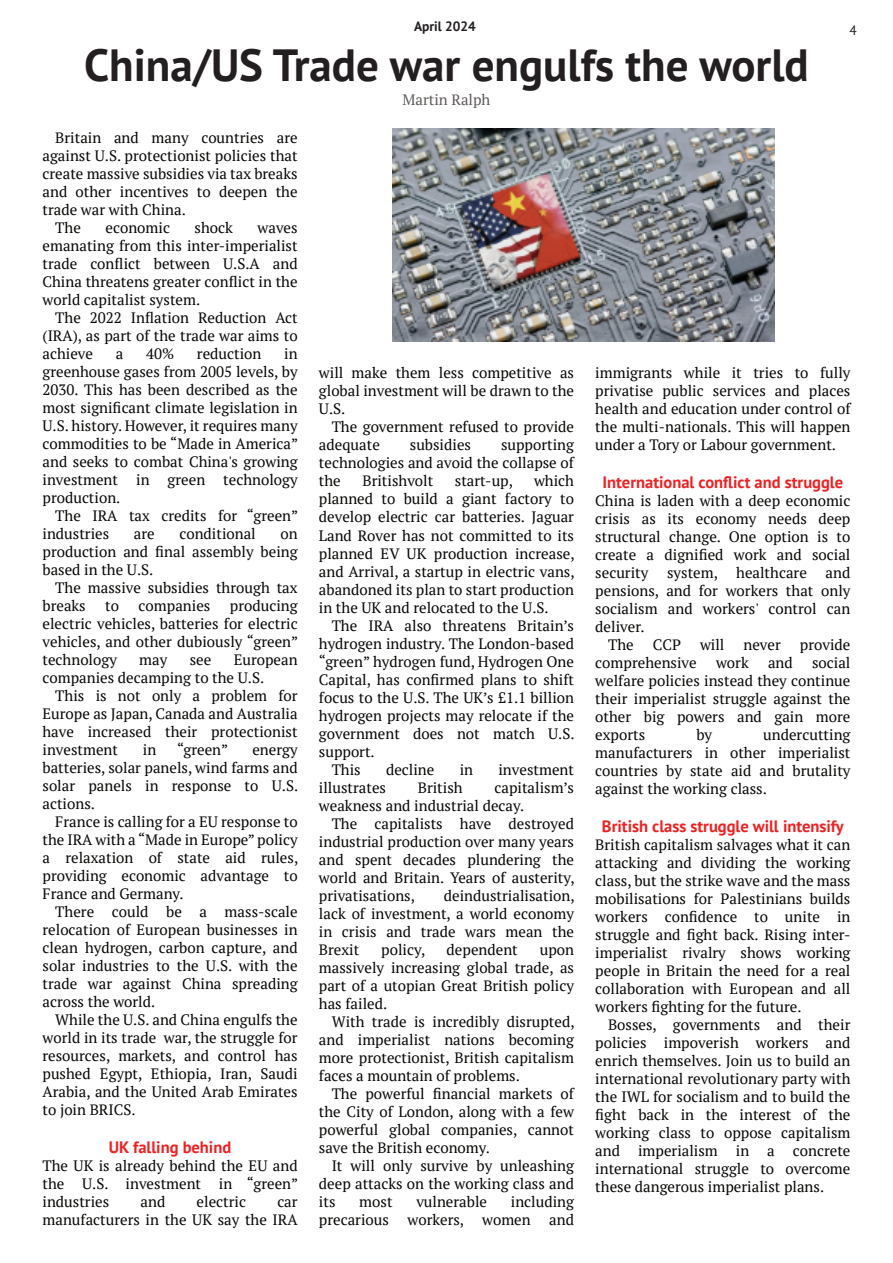
<style>
.page{position:relative;width:893px;height:1263px;background:#fff}
.page>*{position:absolute;margin:0;border:0;box-sizing:border-box;transform-origin:0 0}
.t1{font:700 45px "PT Sans";color:#231f20}
.t2{font:700 16.5px "PT Sans";color:#ee2123}
.t3{font:15px/18px "PT Serif";color:#080705;text-align:justify}
.t4{font:15px "PT Serif";color:#5f5c5a}
.t5{font:700 13.5px "PT Sans";color:#231f20}
.t6{font:13.5px "PT Sans";color:#231f20}
</style>
<div class="page">
<img style="left:393px;top:128px;width:381px;height:213px">
<p class="t5" style="left:414px;top:21px;width:63px">April 2024</p>
<p class="t6" style="left:849px;top:24px;width:9px">4</p>
<h1 class="t1" style="left:84px;top:48px;width:726px">China/US Trade war engulfs the world</h1>
<p class="t4" style="left:402px;top:94px;width:89px">Martin Ralph</p>
<p class="t3" style="left:55px;top:130px;width:244px">Britain and many countries are</p>
<p class="t3" style="left:43px;top:148px;width:257px">against U.S. protectionist policies that</p>
<p class="t3" style="left:43px;top:166px;width:257px">create massive subsidies via tax breaks</p>
<p class="t3" style="left:43px;top:184px;width:257px">and other incentives to deepen the</p>
<p class="t3" style="left:43px;top:202px;width:145px">trade war with China.</p>
<p class="t3" style="left:55px;top:220px;width:27px">The</p>
<p class="t3" style="left:106px;top:220px;width:66px">economic</p>
<p class="t3" style="left:195px;top:220px;width:40px">shock</p>
<p class="t3" style="left:43px;top:220px;width:257px;text-indent:215px">waves emanating from this inter-imperialist trade conflict between U.S.A and China threatens greater conflict in the world capitalist system.</p>
<p class="t3" style="left:43px;top:310px;width:257px;text-indent:13px">The 2022 Inflation Reduction Act (IRA), as part of the trade war aims to achieve</p>
<p class="t3" style="left:116px;top:346px;width:9px">a</p>
<p class="t3" style="left:146px;top:346px;width:30px">40%</p>
<p class="t3" style="left:197px;top:346px;width:66px">reduction</p>
<p class="t3" style="left:43px;top:346px;width:257px;text-indent:242px">in greenhouse gases from 2005 levels, by 2030. This has been described as the most significant climate legislation in U.S. history. However, it requires many commodities to be “Made in America” and seeks to combat China's growing investment in green technology production.</p>
<p class="t3" style="left:43px;top:508px;width:257px;text-indent:13px">The IRA tax credits for “green” industries</p>
<p class="t3" style="left:134px;top:526px;width:22px">are</p>
<p class="t3" style="left:179px;top:526px;width:78px">conditional</p>
<p class="t3" style="left:43px;top:526px;width:257px;text-indent:238px">on production and final assembly being based in the U.S.</p>
<p class="t3" style="left:43px;top:580px;width:257px;text-indent:13px">The massive subsidies through tax breaks</p>
<p class="t3" style="left:43px;top:598px;width:257px;text-indent:187px">producing electric vehicles, batteries for electric vehicles, and other dubiously “green” technology</p>
<p class="t3" style="left:105px;top:598px;width:15px">to</p>
<p class="t3" style="left:139px;top:598px;width:73px">companies</p>
<p class="t3" style="left:43px;top:652px;width:257px;text-indent:191px">European companies decamping to the U.S.</p>
<p class="t3" style="left:43px;top:688px;width:257px;text-indent:13px">This is not only a problem for Europe as Japan, Canada and Australia have increased their protectionist investment</p>
<p class="t3" style="left:139px;top:652px;width:30px">may</p>
<p class="t3" style="left:190px;top:652px;width:23px">see</p>
<p class="t3" style="left:143px;top:742px;width:15px">in</p>
<p class="t3" style="left:177px;top:742px;width:53px">“green”</p>
<p class="t3" style="left:43px;top:742px;width:257px;text-indent:210px">energy batteries, solar panels, wind farms and solar panels in response to U.S. actions.</p>
<p class="t3" style="left:43px;top:814px;width:257px;text-indent:13px">France is calling for a EU response to the IRA with a “Made in Europe” policy a relaxation of state aid rules, providing economic advantage to France and Germany.</p>
<p class="t3" style="left:43px;top:904px;width:257px;text-indent:13px">There could be a mass-scale relocation of European businesses in clean hydrogen, carbon capture, and solar industries to the U.S. with the trade war against China spreading across the world.</p>
<p class="t3" style="left:43px;top:1012px;width:257px;text-indent:13px">While the U.S. and China engulfs the world in its trade war, the struggle for resources, markets, and control has pushed Egypt, Ethiopia, Iran, Saudi Arabia, and the United Arab Emirates to join BRICS.</p>
<p class="t2" style="left:109px;top:1141px;width:124px">UK falling behind</p>
<p class="t3" style="left:43px;top:1158px;width:257px">The UK is already behind the EU and the U.S. investment in “green” industries</p>
<p class="t3" style="left:141px;top:1194px;width:26px">and</p>
<p class="t3" style="left:197px;top:1194px;width:51px">electric</p>
<p class="t3" style="left:43px;top:1194px;width:257px;text-align:right">car<br>manufacturers in the UK say the IRA</p>
<p class="t3" style="left:319px;top:365px;width:257px">will make them less competitive as global investment will be drawn to the U.S.</p>
<p class="t3" style="left:319px;top:419px;width:257px;text-indent:13px">The government refused to provide adequate</p>
<p class="t3" style="left:410px;top:437px;width:63px">subsidies</p>
<p class="t3" style="left:319px;top:437px;width:257px;text-indent:182px">supporting technologies and avoid the collapse of the</p>
<p class="t3" style="left:319px;top:473px;width:257px;text-indent:215px">which planned to build a giant factory to develop electric car batteries. Jaguar Land Rover has not committed to its planned EV UK production increase, and Arrival, a startup in electric vans, abandoned its plan to start production in the UK and relocated to the U.S.</p>
<p class="t3" style="left:332px;top:617px;width:244px">The IRA also threatens Britain’s</p>
<p class="t3" style="left:319px;top:635px;width:257px">hydrogen industry. The London-based</p>
<p class="t3" style="left:319px;top:653px;width:257px">“green” hydrogen fund, Hydrogen One</p>
<p class="t3" style="left:319px;top:671px;width:257px">Capital, has confirmed plans to shift</p>
<p class="t3" style="left:319px;top:689px;width:257px">focus to the U.S. The UK’s £1.1 billion</p>
<p class="t3" style="left:319px;top:707px;width:257px">hydrogen projects may relocate if the</p>
<p class="t3" style="left:319px;top:725px;width:257px">government does not match U.S.</p>
<p class="t3" style="left:319px;top:743px;width:57px">support.</p>
<p class="t3" style="left:332px;top:761px;width:31px">This</p>
<p class="t3" style="left:386px;top:761px;width:50px">decline</p>
<p class="t3" style="left:460px;top:761px;width:15px">in</p>
<p class="t3" style="left:498px;top:761px;width:77px">investment</p>
<p class="t3" style="left:319px;top:779px;width:69px">illustrates</p>
<p class="t3" style="left:418px;top:779px;width:46px">British</p>
<p class="t3" style="left:362px;top:473px;width:72px">Britishvolt</p>
<p class="t3" style="left:455px;top:473px;width:60px">start-up,</p>
<p class="t3" style="left:319px;top:779px;width:257px;text-indent:175px">capitalism’s weakness and industrial decay.</p>
<p class="t3" style="left:319px;top:815px;width:257px;text-indent:13px">The capitalists have destroyed industrial production over many years and spent decades plundering the world and Britain. Years of austerity, privatisations,</p>
<p class="t3" style="left:319px;top:887px;width:257px;text-indent:125px">deindustrialisation, lack of investment, a world economy in crisis and trade wars mean the Brexit</p>
<p class="t3" style="left:381px;top:941px;width:46px">policy,</p>
<p class="t3" style="left:447px;top:941px;width:73px">dependent</p>
<p class="t3" style="left:319px;top:941px;width:257px;text-indent:221px">upon massively increasing global trade, as part of a utopian Great British policy has failed.</p>
<p class="t3" style="left:319px;top:1013px;width:257px;text-indent:13px">With trade is incredibly disrupted, and imperialist nations becoming more protectionist, British capitalism faces a mountain of problems.</p>
<p class="t3" style="left:319px;top:1085px;width:257px;text-indent:13px">The powerful financial markets of the City of London, along with a few powerful global companies, cannot save the British economy.</p>
<p class="t3" style="left:319px;top:1157px;width:257px;text-indent:13px">It will only survive by unleashing deep attacks on the working class and its</p>
<p class="t3" style="left:319px;top:1193px;width:257px;text-align:right">including<br>precarious workers, women and</p>
<p class="t3" style="left:359px;top:1193px;width:35px">most</p>
<p class="t3" style="left:416px;top:1193px;width:72px">vulnerable</p>
<p class="t3" style="left:595px;top:365px;width:257px">immigrants while it tries to fully privatise public services and places health and education under control of the multi-nationals. This will happen under a Tory or Labour government.</p>
<p class="t2" style="left:603px;top:476px;width:242px">International conflict and struggle</p>
<p class="t3" style="left:595px;top:493px;width:257px">China is laden with a deep economic crisis as its economy needs deep structural change. One option is to create a dignified work and social security</p>
<p class="t3" style="left:667px;top:565px;width:141px">system, healthcare</p>
<p class="t3" style="left:826px;top:565px;width:26px">and</p>
<p class="t3" style="left:595px;top:583px;width:257px">pensions, and for workers that only</p>
<p class="t3" style="left:595px;top:601px;width:257px">socialism and workers' control can</p>
<p class="t3" style="left:595px;top:619px;width:51px">deliver.</p>
<p class="t3" style="left:608px;top:637px;width:27px">The</p>
<p class="t3" style="left:653px;top:637px;width:30px">CCP</p>
<p class="t3" style="left:700px;top:637px;width:26px">will</p>
<p class="t3" style="left:743px;top:637px;width:39px">never</p>
<p class="t3" style="left:800px;top:637px;width:52px">provide</p>
<p class="t3" style="left:595px;top:655px;width:103px">comprehensive</p>
<p class="t3" style="left:716px;top:655px;width:34px">work</p>
<p class="t3" style="left:768px;top:655px;width:26px">and</p>
<p class="t3" style="left:595px;top:655px;width:257px;text-indent:217px">social welfare policies instead they continue their imperialist struggle against the other big powers and gain more exports</p>
<p class="t3" style="left:595px;top:727px;width:257px;text-indent:168px">undercutting manufacturers in other imperialist countries by state aid and brutality against the working class.</p>
<p class="t2" style="left:602px;top:819px;width:243px">British class struggle will intensify</p>
<p class="t3" style="left:595px;top:837px;width:257px">British capitalism salvages what it can attacking and dividing the working class, but the strike wave and the mass mobilisations for Palestinians builds workers confidence to unite in struggle and fight back. Rising inter&shy;imperialist rivalry shows working people in Britain the need for a real collaboration with European and all workers fighting for the future.</p>
<p class="t3" style="left:595px;top:1017px;width:257px;text-indent:13px">Bosses, governments and their policies impoverish workers and enrich themselves. Join us to build an international revolutionary party with the IWL for socialism and to build the fight back in the interest of the working class to oppose capitalism and imperialism in a concrete international struggle to overcome these dangerous imperialist plans.</p>
<p class="t3" style="left:696px;top:727px;width:17px">by</p>
</div>
